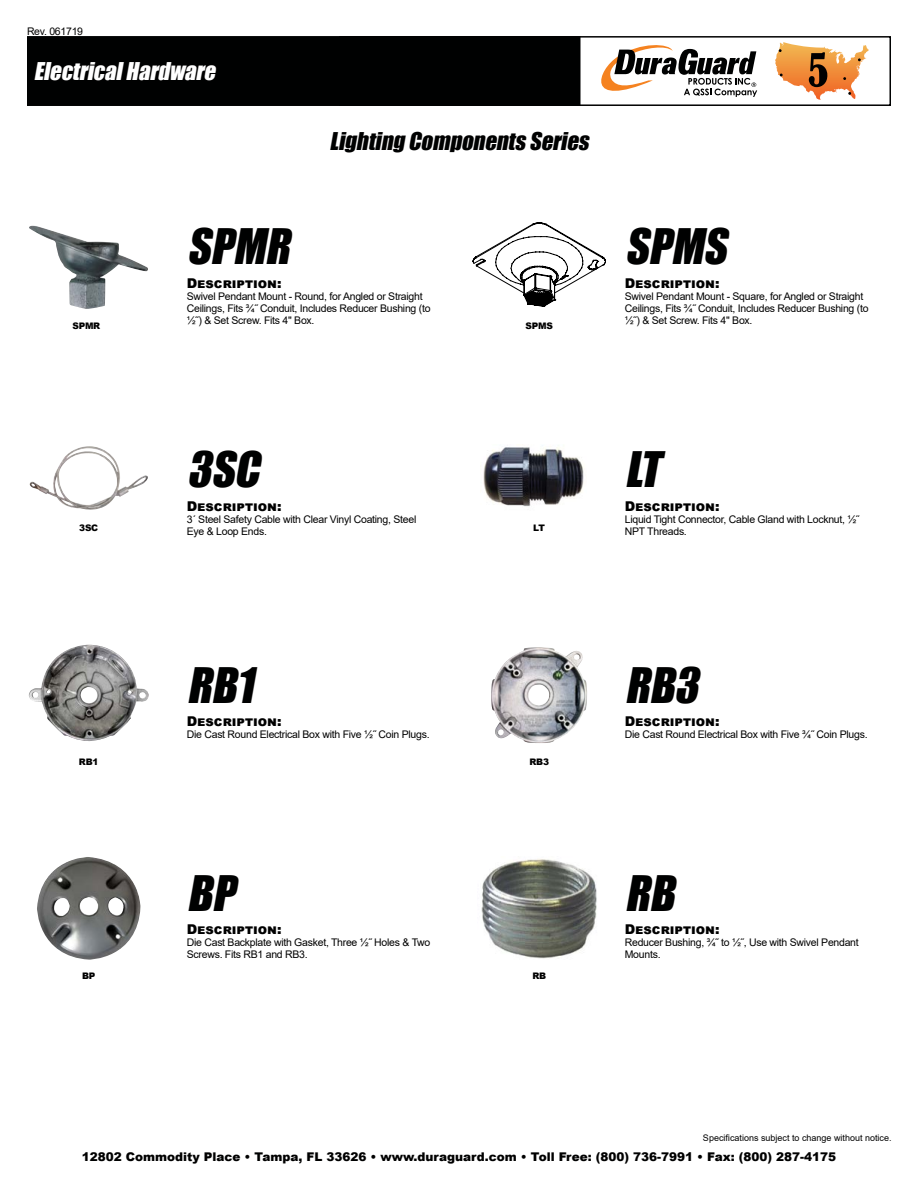
<style>
.page{position:relative;width:918px;height:1188px;background:#fff}
.page>*{position:absolute;margin:0;border:0;box-sizing:border-box;transform-origin:0 0}
.t1{font:italic 45px "Impact";color:#000101}
.t2{font:italic 22.5px "Impact";color:#000101}
.t3{font:italic 22.5px "Impact";color:#fff}
.t4{font:900 13.5px "Arial";color:#000}
.t5{font:900 12px "Arial";color:#000101}
.t6{font:10.5px/12px "Arial";letter-spacing:-.025em;color:#000}
.t7{font:9px "Arial";color:#000}
.t8{font:900 9px "Arial";letter-spacing:-.025em;color:#000}
</style>
<div class="page">
<div style="left:339px;top:36px;width:552px;height:70px;background:#fff;border:2px solid #000101"></div>
<div style="left:27px;top:36px;width:553px;height:70px;background:#000101"></div>
<svg style="left:601px;top:45px;width:156px;height:52px"></svg>
<svg style="left:775px;top:43px;width:62px;height:57px"></svg>
<img style="left:29px;top:226px;width:119px;height:83px">
<svg style="left:473px;top:222px;width:133px;height:85px"></svg>
<img style="left:29px;top:446px;width:119px;height:64px">
<img style="left:483px;top:447px;width:101px;height:60px">
<img style="left:28px;top:645px;width:121px;height:96px">
<img style="left:491px;top:647px;width:96px;height:96px">
<img style="left:37px;top:857px;width:104px;height:103px">
<img style="left:481px;top:859px;width:116px;height:100px">
<p class="t6" style="left:27px;top:25px;width:58px">Rev. 061719</p>
<h2 class="t3" style="left:34px;top:54px;width:189px">ElectricalHardware</h2>
<h2 class="t2" style="left:330px;top:124px;width:266px">Lighting ComponentsSeries</h2>
<h1 class="t1" style="left:187px;top:212px;width:116px">SPMR</h1>
<h1 class="t1" style="left:625px;top:212px;width:115px">SPMS</h1>
<p class="t4" style="left:187px;top:273px;width:96px">Description:</p>
<p class="t6" style="left:187px;top:290px;width:245px">Swivel Pendant Mount - Round, for Angled or Straight<br>Ceilings, Fits ¾˝ Conduit, Includes Reducer Bushing (to ½˝) &amp; Set Screw. Fits 4" Box.</p>
<p class="t4" style="left:625px;top:273px;width:96px">Description:</p>
<p class="t6" style="left:625px;top:290px;width:245px">Swivel Pendant Mount - Square, for Angled or Straight<br>Ceilings, Fits ¾˝ Conduit, Includes Reducer Bushing (to ½˝) &amp; Set Screw. Fits 4" Box.</p>
<p class="t8" style="left:72px;top:319px;width:29px">SPMR</p>
<p class="t8" style="left:526px;top:319px;width:29px">SPMS</p>
<h1 class="t1" style="left:187px;top:435px;width:85px">3SC</h1>
<h1 class="t1" style="left:625px;top:435px;width:48px">LT</h1>
<p class="t4" style="left:187px;top:496px;width:96px">Description:</p>
<p class="t6" style="left:187px;top:513px;width:231px">3´ Steel Safety Cable with Clear Vinyl Coating, Steel<br>Eye &amp; Loop Ends.</p>
<p class="t4" style="left:625px;top:496px;width:96px">Description:</p>
<p class="t6" style="left:625px;top:513px;width:236px">Liquid Tight Connector, Cable Gland with Locknut, ½˝<br>NPT Threads.</p>
<p class="t8" style="left:79px;top:521px;width:21px">3SC</p>
<p class="t8" style="left:533px;top:521px;width:13px">LT</p>
<h1 class="t1" style="left:187px;top:651px;width:80px">RB1</h1>
<h1 class="t1" style="left:625px;top:651px;width:86px">RB3</h1>
<p class="t4" style="left:187px;top:712px;width:96px">Description:</p>
<p class="t6" style="left:187px;top:729px;width:244px">Die Cast Round Electrical Box with Five ½˝ Coin Plugs.</p>
<p class="t4" style="left:625px;top:712px;width:96px">Description:</p>
<p class="t6" style="left:625px;top:729px;width:244px">Die Cast Round Electrical Box with Five ¾˝ Coin Plugs.</p>
<p class="t8" style="left:79px;top:755px;width:21px">RB1</p>
<p class="t8" style="left:529px;top:755px;width:21px">RB3</p>
<h1 class="t1" style="left:187px;top:858px;width:61px">BP</h1>
<h1 class="t1" style="left:625px;top:858px;width:62px">RB</h1>
<p class="t4" style="left:187px;top:920px;width:96px">Description:</p>
<p class="t6" style="left:187px;top:936px;width:245px">Die Cast Backplate with Gasket, Three ½˝ Holes &amp; Two<br>Screws. Fits RB1 and RB3.</p>
<p class="t4" style="left:625px;top:920px;width:96px">Description:</p>
<p class="t6" style="left:625px;top:936px;width:235px">Reducer Bushing, ¾˝ to ½˝, Use with Swivel Pendant<br>Mounts.</p>
<p class="t8" style="left:82px;top:969px;width:15px">BP</p>
<p class="t8" style="left:532px;top:969px;width:15px">RB</p>
<p class="t7" style="left:703px;top:1131px;width:190px">Specifications subject to change without notice.</p>
<p class="t5" style="left:82px;top:1148px;width:756px">12802 Commodity Place • Tampa, FL 33626 • www.duraguard.com • Toll Free: (800) 736-7991 • Fax: (800) 287-4175</p>
</div>
